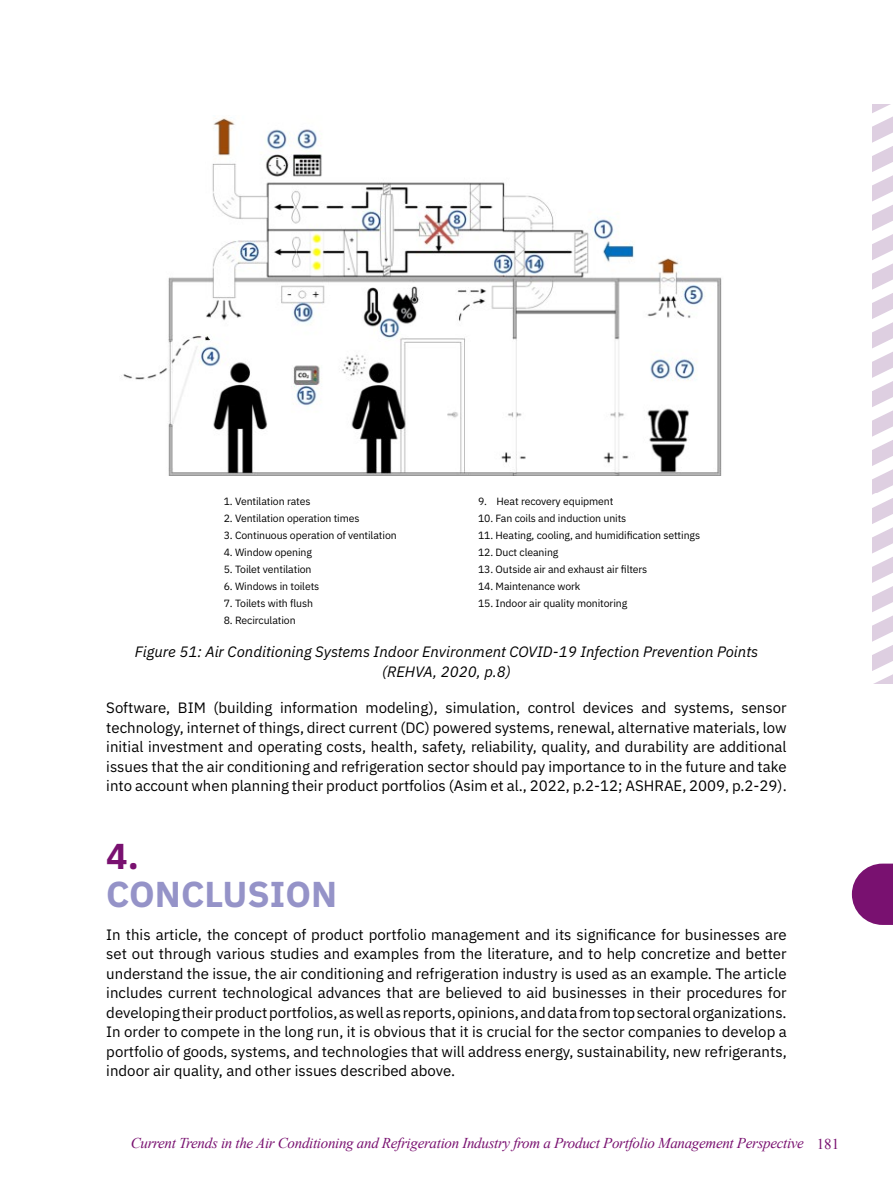
<style>
.page{position:relative;width:893px;height:1191px;background:#fff}
.page>*{position:absolute;margin:0;border:0;box-sizing:border-box;transform-origin:0 0}
.t1{font:700 36px "IBM Plex Sans";color:#9593c8}
.t2{font:700 36px "IBM Plex Sans";color:#791170}
.t3{font:15px/19.5px "IBM Plex Sans";color:#000;text-align:justify}
.t4{font:italic 15px "Times New Roman";letter-spacing:-.02em;color:#791170}
.t5{font:italic 15px/19.5px "IBM Plex Sans";color:#000;text-align:center}
.t6{font:10.5px "IBM Plex Sans";letter-spacing:-.01em;color:#000}
.s1{font-style:normal}
</style>
<div class="page">
<svg style="left:852px;top:863px;width:41px;height:62px;background:#8f3988"></svg>
<img style="left:123px;top:117px;width:599px;height:358px">
<svg style="left:872px;top:104px;width:21px;height:579px"></svg>
<p class="t6" style="left:224px;top:493px;width:88px">1. Ventilation rates</p>
<p class="t6" style="left:478px;top:493px;width:137px">9. Heat recovery equipment</p>
<p class="t6" style="left:224px;top:510px;width:137px">2. Ventilation operation times</p>
<p class="t6" style="left:478px;top:510px;width:150px">10. Fan coils and induction units</p>
<p class="t6" style="left:224px;top:527px;width:175px">3. Continuous operation of ventilation</p>
<p class="t6" style="left:478px;top:527px;width:223px">11. Heating, cooling, and humidification settings</p>
<p class="t6" style="left:224px;top:544px;width:90px">4. Window opening</p>
<p class="t6" style="left:478px;top:544px;width:82px">12. Duct cleaning</p>
<p class="t6" style="left:224px;top:561px;width:89px">5. Toilet ventilation</p>
<p class="t6" style="left:478px;top:561px;width:171px">13. Outside air and exhaust air filters</p>
<p class="t6" style="left:224px;top:578px;width:97px">6. Windows in toilets</p>
<p class="t6" style="left:478px;top:578px;width:104px">14. Maintenance work</p>
<p class="t6" style="left:224px;top:595px;width:91px">7. Toilets with flush</p>
<p class="t6" style="left:478px;top:595px;width:151px">15. Indoor air quality monitoring</p>
<p class="t6" style="left:224px;top:612px;width:73px">8. Recirculation</p>
<p class="t5" style="left:135px;top:640px;width:625px">Figure 51: Air Conditioning Systems Indoor Environment COVID-19 Infection Prevention Points (REHVA, 2020, p.8)</p>
<p class="t3" style="left:106px;top:697px;width:682px">Software, BIM (building information modeling), simulation, control devices and systems, sensor technology, internet of things, direct current (DC) powered systems, renewal, alternative materials, low initial investment and operating costs, health, safety, reliability, quality, and durability are additional issues that the air conditioning and refrigeration sector should pay importance to in the future and take into account when planning their product portfolios (Asim et al., 2022, p.2-12; ASHRAE, 2009, p.2-29).</p>
<h1 class="t2" style="left:106px;top:827px;width:34px">4.</h1>
<h1 class="t1" style="left:106px;top:866px;width:232px">CONCLUSION</h1>
<p class="t3" style="left:106px;top:923px;width:682px">In this article, the concept of product portfolio management and its significance for businesses are set out through various studies and examples from the literature, and to help concretize and better understand the issue, the air conditioning and refrigeration industry is used as an example. The article includes current technological advances that are believed to aid businesses in their procedures for developing their product portfolios, as well as reports, opinions, and data from top sectoral organizations.<br>In order to compete in the long run, it is obvious that it is crucial for the sector companies to develop a portfolio of goods, systems, and technologies that will address energy, sustainability, new refrigerants, indoor air quality, and other issues described above.</p>
<p class="t4" style="left:131px;top:1132px;width:710px">Current Trends in the Air Conditioning and Refrigeration Industry from a Product Portfolio Management Perspective <span class="s1">181</span></p>
</div>
